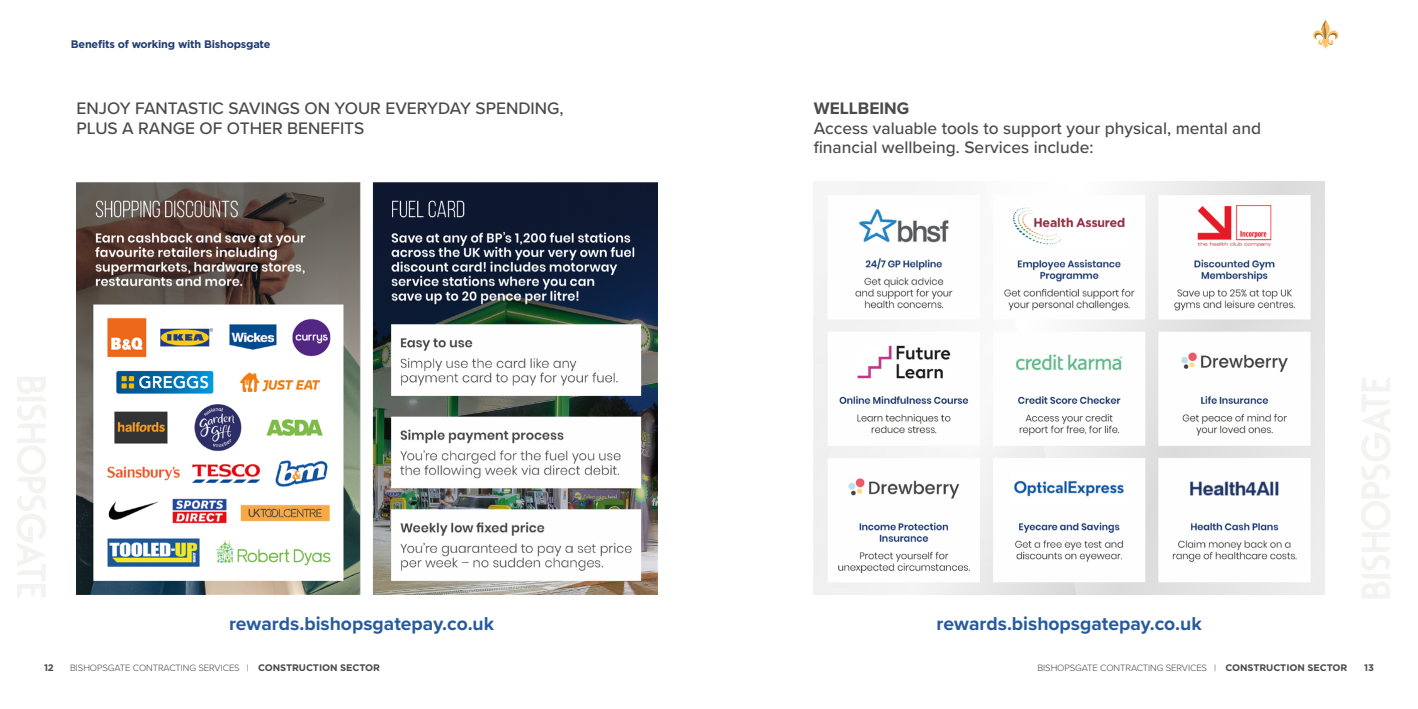
<style>
.page{position:relative;width:1418px;height:709px;background:#fff}
.page>*{position:absolute;margin:0;border:0;box-sizing:border-box;transform-origin:0 0}
.t1{font:700 19.3px "Proxima Nova";color:#275b9b}
.t2{font:500 17.3px/19.3px "Proxima Nova";color:#4a4a49}
.t3{font:700 17.3px "Proxima Nova";color:#4a4a49}
.t4{font:700 10.9px "Gotham";letter-spacing:-.02em;color:#1e3b72}
.t5{font:300 9.5px "Proxima Nova";letter-spacing:-.01em;color:#4a4a49}
.t6{font:700 9.5px "Gotham";color:#4a4a49}
.s1{font-family:"Gotham";font-weight:700}
</style>
<div class="page">
<svg style="left:1361px;top:377px;width:29px;height:221px"></svg>
<svg style="left:17px;top:377px;width:29px;height:221px"></svg>
<svg style="left:1313px;top:20px;width:25px;height:29px"></svg>
<img style="left:77px;top:182px;width:581px;height:412px">
<img style="left:813px;top:181px;width:511px;height:413px">
<p class="t4" style="left:71px;top:37px;width:201px">Benefits of working with Bishopsgate</p>
<p class="t2" style="left:77px;top:98px;width:488px">ENJOY FANTASTIC SAVINGS ON YOUR EVERYDAY SPENDING,<br>PLUS A RANGE OF OTHER BENEFITS</p>
<p class="t3" style="left:813px;top:96px;width:97px">WELLBEING</p>
<p class="t2" style="left:813px;top:118px;width:449px">Access valuable tools to support your physical, mental and financial wellbeing. Services include:</p>
<p class="t1" style="left:229px;top:609px;width:267px">rewards.bishopsgatepay.co.uk</p>
<p class="t1" style="left:936px;top:609px;width:267px">rewards.bishopsgatepay.co.uk</p>
<p class="t6" style="left:44px;top:661px;width:11px">12</p>
<p class="t5" style="left:70px;top:661px;width:311px">BISHOPSGATE CONTRACTING SERVICES | <span class="s1">CONSTRUCTION SECTOR</span></p>
<p class="t5" style="left:1037px;top:661px;width:311px">BISHOPSGATE CONTRACTING SERVICES | <span class="s1">CONSTRUCTION SECTOR</span></p>
<p class="t6" style="left:1363px;top:661px;width:11px">13</p>
</div>
